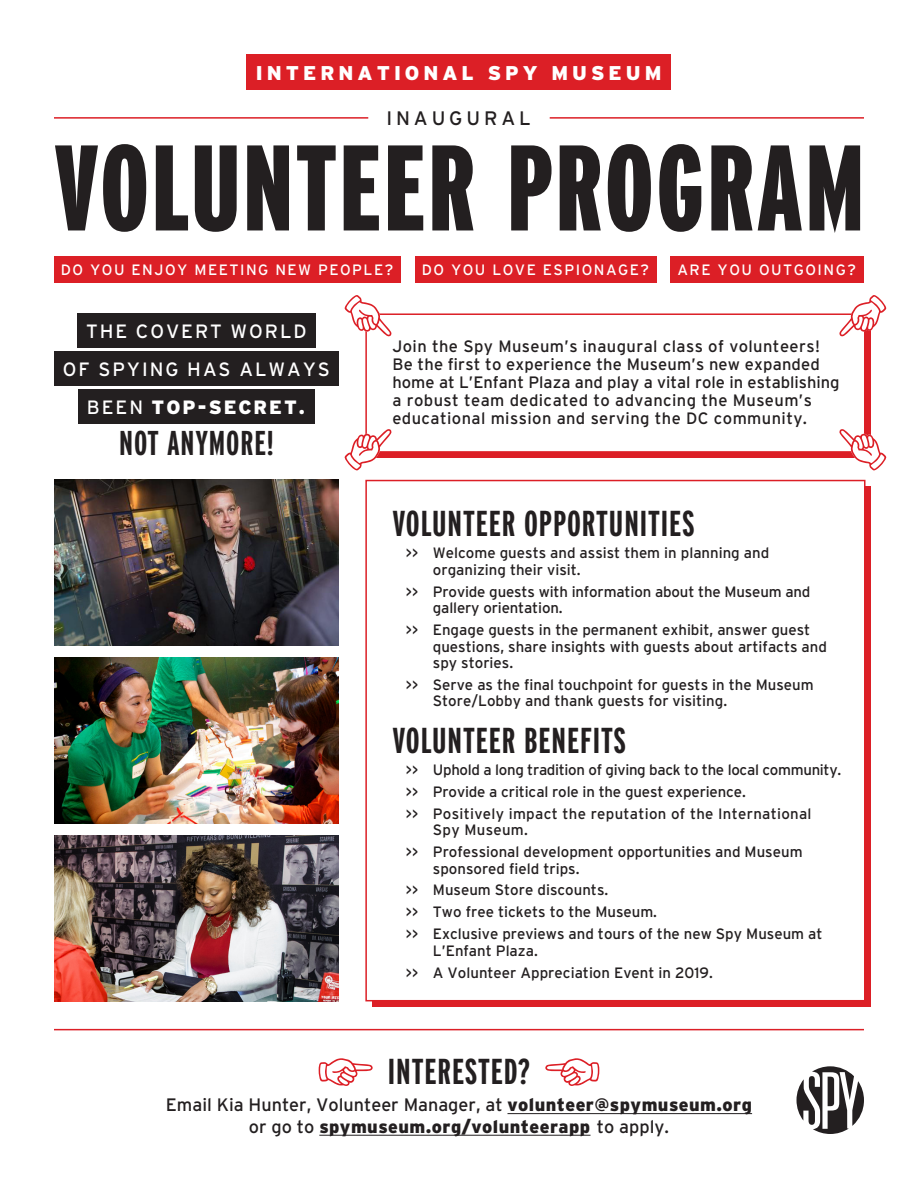
<style>
.page{position:relative;width:918px;height:1188px;background:#fff}
.page>*{position:absolute;margin:0;border:0;box-sizing:border-box;transform-origin:0 0}
.t1{font:900 extra-condensed 121.5px "Interstate";letter-spacing:.025em;color:#231f20}
.subhead_copy{font:700 extra-condensed 36px "Interstate";letter-spacing:.025em;color:#231f20}
.subhead_copy-2{font:700 extra-condensed 34.5px "Interstate";letter-spacing:.025em;color:#231f20}
.Paragraph_Style_1{font:900 19.95px "Interstate";letter-spacing:.2em;color:#fff}
.Paragraph_Style_1-2{font:19.5px "Interstate";letter-spacing:.2em;color:#231f20}
.Paragraph_Style_1-3{font:19.2px "Interstate";letter-spacing:.1em;color:#fff}
.Paragraph_Style_1-4{font:900 19.2px "Interstate";letter-spacing:.1em;color:#fff}
.t2{font:900 18px/21.6px "Interstate";letter-spacing:.025em;color:#231f20;text-align:center}
.body{font:16.5px/18px "Interstate";letter-spacing:.025em;color:#231f20}
.t3{font:15px/16.5px "Interstate";color:#231f20}
.Paragraph_Style_1-5{font:15px "Interstate";letter-spacing:.1em;color:#fff}
.t4{font:15px/16.5px "Interstate";letter-spacing:.02em;color:#231f20}
.t5{font:15px "Interstate";letter-spacing:-.02em;color:#231f20}
.s1{font-weight:400}
</style>
<div class="page">
<div style="left:372px;top:487px;width:499px;height:520px;background:#dc1f26"></div>
<div style="left:372px;top:320px;width:499px;height:138px;background:#dc1f26"></div>
<hr style="left:507px;top:1113px;width:245px;height:1px;background:#231f20">
<hr style="left:319px;top:1135px;width:272px;height:1px;background:#231f20">
<div style="left:365px;top:313px;width:501px;height:140px;background:#fff;border:2px solid #dc1f26"></div>
<div style="left:365px;top:480px;width:501px;height:521px;background:#fff;border:2px solid #dc1f26"></div>
<div style="left:54px;top:256px;width:347px;height:27px;background:#dc1f26"></div>
<div style="left:77px;top:313px;width:239px;height:35px;background:#231f20"></div>
<div style="left:54px;top:351px;width:285px;height:35px;background:#231f20"></div>
<div style="left:78px;top:390px;width:237px;height:34px;background:#231f20"></div>
<div style="left:247px;top:54px;width:424px;height:36px;background:#dc1f26"></div>
<div style="left:670px;top:256px;width:194px;height:27px;background:#dc1f26"></div>
<div style="left:415px;top:256px;width:241px;height:27px;background:#dc1f26"></div>
<hr style="left:54px;top:1029px;width:810px;height:1px;background:#dc1f26">
<img style="left:54px;top:836px;width:284px;height:165px">
<img style="left:54px;top:480px;width:284px;height:166px">
<img style="left:54px;top:658px;width:284px;height:166px">
<svg style="left:545px;top:1058px;width:54px;height:28px"></svg>
<svg style="left:319px;top:1058px;width:54px;height:28px"></svg>
<svg style="left:344px;top:295px;width:48px;height:41px"></svg>
<svg style="left:839px;top:295px;width:47px;height:41px"></svg>
<svg style="left:344px;top:429px;width:48px;height:41px"></svg>
<svg style="left:839px;top:429px;width:47px;height:41px"></svg>
<hr style="left:54px;top:117px;width:314px;height:2px;background:#dc1f26">
<hr style="left:550px;top:117px;width:314px;height:2px;background:#dc1f26">
<svg style="left:797px;top:1066px;width:67px;height:68px"></svg>
<p class="Paragraph_Style_1" style="left:256px;top:61px;width:407px">INTERNATIONAL SPY MUSEUM</p>
<p class="Paragraph_Style_1-2" style="left:386px;top:107px;width:146px">INAUGURAL</p>
<p class="t1" style="left:54px;top:121px;width:812px">VOLUNTEER PROGRAM</p>
<p class="Paragraph_Style_1-5" style="left:61px;top:261px;width:334px">DO YOU ENJOY MEETING NEW PEOPLE?</p>
<p class="Paragraph_Style_1-5" style="left:422px;top:261px;width:229px">DO YOU LOVE ESPIONAGE?</p>
<p class="Paragraph_Style_1-5" style="left:677px;top:261px;width:180px">ARE YOU OUTGOING?</p>
<p class="Paragraph_Style_1-3" style="left:86px;top:321px;width:222px">THE COVERT WORLD</p>
<p class="Paragraph_Style_1-3" style="left:63px;top:358px;width:269px">OF SPYING HAS ALWAYS</p>
<p class="Paragraph_Style_1-4" style="left:87px;top:396px;width:219px"><span class="s1">BEEN</span> TOP-SECRET.</p>
<p class="subhead_copy-2" style="left:119px;top:424px;width:156px">NOT ANYMORE!</p>
<p class="body" style="left:392px;top:337px;width:449px">Join the Spy Museum’s inaugural class of volunteers!<br>Be the first to experience the Museum’s new expanded home at L’Enfant Plaza and play a vital role in establishing a robust team dedicated to advancing the Museum’s educational mission and serving the DC community.</p>
<p class="subhead_copy" style="left:392px;top:504px;width:304px">VOLUNTEER OPPORTUNITIES</p>
<p class="t3" style="left:433px;top:545px;width:338px;text-indent:-27px">&gt;&gt; Welcome guests and assist them in planning and organizing their visit.</p>
<p class="t3" style="left:433px;top:583px;width:379px;text-indent:-27px">&gt;&gt; Provide guests with information about the Museum and gallery orientation.</p>
<p class="t3" style="left:433px;top:621px;width:396px;text-indent:-27px">&gt;&gt; Engage guests in the permanent exhibit, answer guest questions, share insights with guests about artifacts and spy stories.</p>
<p class="t3" style="left:433px;top:676px;width:382px;text-indent:-27px">&gt;&gt; Serve as the final touchpoint for guests in the Museum<br>Store/Lobby and thank guests for visiting.</p>
<p class="subhead_copy" style="left:392px;top:720px;width:235px">VOLUNTEER BENEFITS</p>
<p class="t5" style="left:406px;top:761px;width:437px">&gt;&gt; Uphold a long tradition of giving back to the local community.</p>
<p class="t3" style="left:406px;top:783px;width:341px">&gt;&gt; Provide a critical role in the guest experience.</p>
<p class="t4" style="left:433px;top:805px;width:380px;text-indent:-27px">&gt;&gt; Positively impact the reputation of the International<br>Spy Museum.</p>
<p class="t3" style="left:433px;top:843px;width:371px;text-indent:-27px">&gt;&gt; Professional development opportunities and Museum sponsored field trips.</p>
<p class="t3" style="left:406px;top:882px;width:204px">&gt;&gt; Museum Store discounts.</p>
<p class="t3" style="left:406px;top:904px;width:253px">&gt;&gt; Two free tickets to the Museum.</p>
<p class="t3" style="left:433px;top:926px;width:391px;text-indent:-27px">&gt;&gt; Exclusive previews and tours of the new Spy Museum at<br>L’Enfant Plaza.</p>
<p class="t3" style="left:406px;top:964px;width:309px">&gt;&gt; A Volunteer Appreciation Event in 2019.</p>
<p class="subhead_copy" style="left:388px;top:1052px;width:144px">INTERESTED?</p>
<p class="t2" style="left:166px;top:1094px;width:588px"><span class="s1">Email Kia Hunter, Volunteer Manager, at</span> volunteer@spymuseum.org <span class="s1">or go to</span> spymuseum.org/volunteerapp <span class="s1">to apply.</span></p>
</div>
